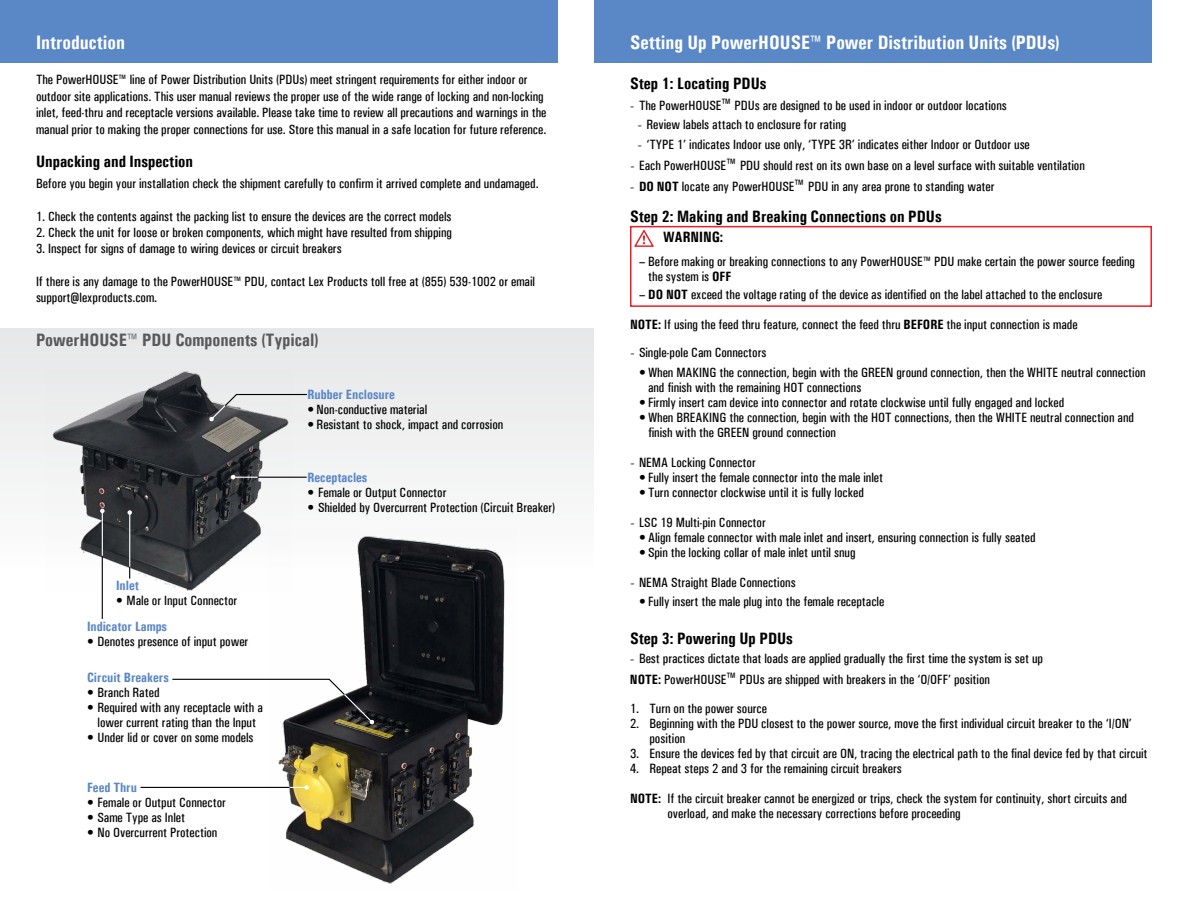
<style>
.page{position:relative;width:1188px;height:918px;background:#fff}
.page>*{position:absolute;margin:0;border:0;box-sizing:border-box;transform-origin:0 0}
.t1{font:700 condensed 19.5px "Univers";color:#fff}
.t2{font:700 condensed 18px "Univers";color:#58595b}
.t3{font:700 condensed 16.5px "Univers";color:#000}
.t4{font:700 condensed 15px "Univers";color:#000}
.t5{font:500 condensed 13.5px/15px "Univers";color:#000}
.t6{font:700 condensed 13.5px "Univers";color:#5a87c6}
.s1{color:#6a747b}
.s2{font-family:"Minion Pro";font-weight:400;font-stretch:normal}
.s3{font-size:16.5px}
.s4{font-weight:700}
</style>
<div class="page">
<div style="left:630px;top:226px;width:522px;height:81px;border:2px solid #ed1d24"></div>
<div style="left:0;top:328px;width:594px;height:590px;background:linear-gradient(to bottom,#eeeeef,#fff)"></div>
<img style="left:268px;top:529px;width:250px;height:359px">
<img style="left:48px;top:368px;width:245px;height:223px">
<div style="left:0;top:0;width:558px;height:63px;background:#5a87c6"></div>
<div style="left:594px;top:0;width:558px;height:63px;background:#5a87c6"></div>
<svg style="left:634px;top:230px;width:20px;height:17px"></svg>
<hr style="left:236px;top:394px;width:71px;height:1px;background:#000">
<hr style="left:129px;top:513px;width:1px;height:57px;background:#fff">
<svg style="left:128px;top:510px;width:4px;height:5px"></svg>
<hr style="left:257px;top:477px;width:50px;height:1px;background:#000">
<svg style="left:327px;top:677px;width:47px;height:48px"></svg>
<svg style="left:283px;top:785px;width:26px;height:5px"></svg>
<hr style="left:140px;top:787px;width:150px;height:1px;background:#000">
<svg style="left:129px;top:567px;width:1px;height:12px"></svg>
<svg style="left:231px;top:474px;width:27px;height:6px"></svg>
<svg style="left:209px;top:393px;width:29px;height:29px"></svg>
<hr style="left:172px;top:679px;width:157px;height:1px;background:#000">
<hr style="left:102px;top:511px;width:1px;height:46px;background:#fff">
<svg style="left:100px;top:509px;width:5px;height:4px"></svg>
<hr style="left:102px;top:556px;width:1px;height:63px;background:#000">
<h1 class="t1" style="left:36px;top:31px;width:91px">Introduction</h1>
<h1 class="t1" style="left:630px;top:31px;width:431px">Setting Up PowerHOUSE™ Power Distribution Units (PDUs)</h1>
<p class="t5" style="left:36px;top:71px;width:512px;line-height:16.5px">The PowerHOUSE™ line of Power Distribution Units (PDUs) meet stringent requirements for either indoor or outdoor site applications. This user manual reviews the proper use of the wide range of locking and non-locking inlet, feed-thru and receptacle versions available. Please take time to review all precautions and warnings in the manual prior to making the proper connections for use. Store this manual in a safe location for future reference.</p>
<p class="t3" style="left:36px;top:151px;width:159px">Unpacking and Inspection</p>
<p class="t5" style="left:36px;top:176px;width:504px">Before you begin your installation check the shipment carefully to confirm it arrived complete and undamaged.</p>
<p class="t5" style="left:36px;top:209px;width:417px">1. Check the contents against the packing list to ensure the devices are the correct models</p>
<p class="t5" style="left:36px;top:225px;width:418px">2. Check the unit for loose or broken components, which might have resulted from shipping</p>
<p class="t5" style="left:36px;top:241px;width:307px">3. Inspect for signs of damage to wiring devices or circuit breakers</p>
<p class="t5" style="left:36px;top:274px;width:501px;line-height:16.2px">If there is any damage to the PowerHOUSE™ PDU, contact Lex Products toll free at (855) 539-1002 or email support@lexproducts.com.</p>
<h2 class="t2" style="left:36px;top:329px;width:284px">PowerHOUSE<span class="s1">™</span> PDU Components (Typical)</h2>
<p class="t6" style="left:308px;top:386px;width:89px">Rubber Enclosure</p>
<p class="t5" style="left:308px;top:401px;width:121px">• Non-conductive material</p>
<p class="t5" style="left:308px;top:416px;width:197px">• Resistant to shock, impact and corrosion</p>
<p class="t6" style="left:116px;top:577px;width:24px">Inlet</p>
<p class="t5" style="left:116px;top:593px;width:123px">• Male or Input Connector</p>
<p class="t6" style="left:87px;top:618px;width:82px">Indicator Lamps</p>
<p class="t5" style="left:87px;top:634px;width:163px">• Denotes presence of input power</p>
<p class="t6" style="left:87px;top:669px;width:83px">Circuit Breakers</p>
<p class="t5" style="left:87px;top:685px;width:74px">• Branch Rated</p>
<p class="t5" style="left:87px;top:700px;width:177px;text-align:center">• Required with any receptacle with a lower current rating than the Input</p>
<p class="t5" style="left:87px;top:730px;width:168px">• Under lid or cover on some models</p>
<p class="t6" style="left:87px;top:779px;width:52px">Feed Thru</p>
<p class="t5" style="left:87px;top:795px;width:140px">• Female or Output Connector</p>
<p class="t5" style="left:87px;top:810px;width:100px">• Same Type as Inlet</p>
<p class="t5" style="left:87px;top:825px;width:132px">• No Overcurrent Protection</p>
<p class="t6" style="left:308px;top:469px;width:61px">Receptacles</p>
<p class="t5" style="left:308px;top:485px;width:140px">• Female or Output Connector</p>
<p class="t5" style="left:308px;top:500px;width:249px">• Shielded by Overcurrent Protection (Circuit Breaker)</p>
<p class="t3" style="left:630px;top:73px;width:138px">Step 1: Locating PDUs</p>
<p class="t5" style="left:630px;top:98px;width:378px"><span class="s2">-</span> The PowerHOUSE<span class="s3">™</span> PDUs are designed to be used in indoor or outdoor locations</p>
<p class="t5" style="left:637px;top:117px;width:210px"><span class="s2">-</span> Review labels attach to enclosure for rating</p>
<p class="t5" style="left:637px;top:137px;width:394px"><span class="s2">-</span> ‘TYPE 1’ indicates Indoor use only, ‘TYPE 3R’ indicates either Indoor or Outdoor use</p>
<p class="t5" style="left:630px;top:158px;width:456px"><span class="s2">-</span> Each PowerHOUSE<span class="s3">™</span> PDU should rest on its own base on a level surface with suitable ventilation</p>
<p class="t5" style="left:630px;top:179px;width:366px"><span class="s2">-</span> <span class="s4">DO NOT</span> locate any PowerHOUSE<span class="s3">™</span> PDU in any area prone to standing water</p>
<p class="t3" style="left:630px;top:207px;width:313px">Step 2: Making and Breaking Connections on PDUs</p>
<p class="t4" style="left:663px;top:228px;width:62px">WARNING:</p>
<p class="t5" style="left:648px;top:254px;width:488px;text-indent:-9px">– Before making or breaking connections to any PowerHOUSE™ PDU make certain the power source feeding the system is <span class="s4">OFF</span></p>
<p class="t5" style="left:639px;top:287px;width:465px">– <span class="s4">DO NOT</span> exceed the voltage rating of the device as identified on the label attached to the enclosure</p>
<p class="t5" style="left:630px;top:317px;width:449px"><span class="s4">NOTE:</span> If using the feed thru feature, connect the feed thru <span class="s4">BEFORE</span> the input connection is made</p>
<p class="t5" style="left:630px;top:345px;width:138px"><span class="s2">-</span> Single-pole Cam Connectors</p>
<p class="t5" style="left:648px;top:365px;width:499px;text-indent:-9px">• When MAKING the connection, begin with the GREEN ground connection, then the WHITE neutral connection and finish with the remaining HOT connections</p>
<p class="t5" style="left:639px;top:395px;width:427px">• Firmly insert cam device into connector and rotate clockwise until fully engaged and locked</p>
<p class="t5" style="left:648px;top:410px;width:487px;text-indent:-9px">• When BREAKING the connection, begin with the HOT connections, then the WHITE neutral connection and finish with the GREEN ground connection</p>
<p class="t5" style="left:630px;top:455px;width:127px"><span class="s2">-</span> NEMA Locking Connector</p>
<p class="t5" style="left:639px;top:470px;width:246px">• Fully insert the female connector into the male inlet</p>
<p class="t5" style="left:639px;top:485px;width:226px">• Turn connector clockwise until it is fully locked</p>
<p class="t5" style="left:630px;top:515px;width:137px"><span class="s2">-</span> LSC 19 Multi-pin Connector</p>
<p class="t5" style="left:639px;top:530px;width:398px">• Align female connector with male inlet and insert, ensuring connection is fully seated</p>
<p class="t5" style="left:639px;top:545px;width:218px">• Spin the locking collar of male inlet until snug</p>
<p class="t5" style="left:630px;top:575px;width:167px"><span class="s2">-</span> NEMA Straight Blade Connections</p>
<p class="t5" style="left:639px;top:594px;width:247px">• Fully insert the male plug into the female receptacle</p>
<p class="t3" style="left:630px;top:628px;width:165px">Step 3: Powering Up PDUs</p>
<p class="t5" style="left:630px;top:648px;width:415px;line-height:21px"><span class="s2">-</span> Best practices dictate that loads are applied gradually the first time the system is set up<br><span class="s4">NOTE:</span> PowerHOUSE<span class="s3">™</span> PDUs are shipped with breakers in the ‘O/OFF’ position</p>
<p class="t5" style="left:630px;top:701px;width:138px">1. Turn on the power source</p>
<p class="t5" style="left:649px;top:716px;width:484px;text-indent:-19px">2. Beginning with the PDU closest to the power source, move the first individual circuit breaker to the ‘I/ON’ position</p>
<p class="t5" style="left:630px;top:746px;width:519px">3. Ensure the devices fed by that circuit are ON, tracing the electrical path to the final device fed by that circuit</p>
<p class="t5" style="left:630px;top:761px;width:273px">4. Repeat steps 2 and 3 for the remaining circuit breakers</p>
<p class="t5" style="left:668px;top:791px;width:461px;text-indent:-38px"><span class="s4">NOTE:</span> If the circuit breaker cannot be energized or trips, check the system for continuity, short circuits and overload, and make the necessary corrections before proceeding</p>
</div>
